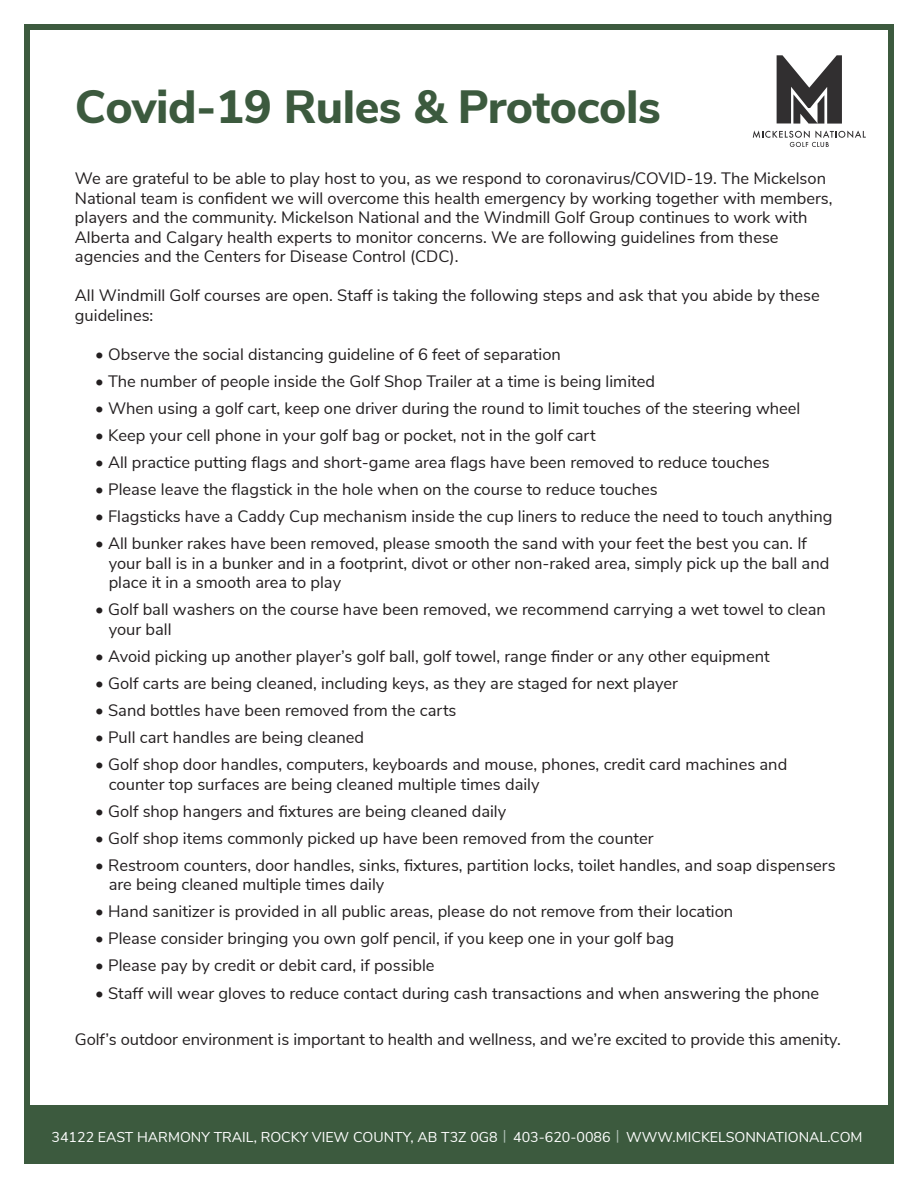
<style>
.page{position:relative;width:918px;height:1188px;background:#fff}
.page>*{position:absolute;margin:0;border:0;box-sizing:border-box;transform-origin:0 0}
.Rules_-_Title{font:800 46.5px "Nunito Sans";letter-spacing:-.01em;color:#3c5a3e}
.Rules_-_Paragraphs{font:16.5px/19.5px "Nunito Sans";color:#231f20}
.Contact{font:14.25px "Nunito Sans";color:#fff}
.s1{color:#afc1b6}
</style>
<div class="page">
<div style="left:28px;top:1106px;width:864px;height:58px;background:#3c5a3e"></div>
<svg style="left:753px;top:130px;width:113px;height:17px"></svg>
<svg style="left:777px;top:55px;width:65px;height:69px"></svg>
<div style="left:24px;top:24px;width:870px;height:1140px;border:6px solid #3c5a3e"></div>
<p class="Rules_-_Title" style="left:75px;top:73px;width:587px">Covid-19 Rules &amp; Protocols</p>
<p class="Rules_-_Paragraphs" style="left:75px;top:168px;width:759px">We are grateful to be able to play host to you, as we respond to coronavirus/COVID-19. The Mickelson National team is confident we will overcome this health emergency by working together with members, players and the community. Mickelson National and the Windmill Golf Group continues to work with Alberta and Calgary health experts to monitor concerns. We are following guidelines from these agencies and the Centers for Disease Control (CDC).</p>
<p class="Rules_-_Paragraphs" style="left:75px;top:285px;width:746px">All Windmill Golf courses are open. Staff is taking the following steps and ask that you abide by these guidelines:</p>
<p class="Rules_-_Paragraphs" style="left:95px;top:343px;width:467px">• Observe the social distancing guideline of 6 feet of separation</p>
<p class="Rules_-_Paragraphs" style="left:95px;top:370px;width:561px">• The number of people inside the Golf Shop Trailer at a time is being limited</p>
<p class="Rules_-_Paragraphs" style="left:95px;top:397px;width:707px">• When using a golf cart, keep one driver during the round to limit touches of the steering wheel</p>
<p class="Rules_-_Paragraphs" style="left:95px;top:424px;width:502px">• Keep your cell phone in your golf bag or pocket, not in the golf cart</p>
<p class="Rules_-_Paragraphs" style="left:95px;top:452px;width:676px">• All practice putting flags and short-game area flags have been removed to reduce touches</p>
<p class="Rules_-_Paragraphs" style="left:95px;top:479px;width:564px">• Please leave the flagstick in the hole when on the course to reduce touches</p>
<p class="Rules_-_Paragraphs" style="left:95px;top:506px;width:739px">• Flagsticks have a Caddy Cup mechanism inside the cup liners to reduce the need to touch anything</p>
<p class="Rules_-_Paragraphs" style="left:109px;top:533px;width:722px;text-indent:-14px">• All bunker rakes have been removed, please smooth the sand with your feet the best you can. If your ball is in a bunker and in a footprint, divot or other non-raked area, simply pick up the ball and place it in a smooth area to play</p>
<p class="Rules_-_Paragraphs" style="left:109px;top:599px;width:719px;text-indent:-14px">• Golf ball washers on the course have been removed, we recommend carrying a wet towel to clean your ball</p>
<p class="Rules_-_Paragraphs" style="left:95px;top:645px;width:676px">• Avoid picking up another player’s golf ball, golf towel, range finder or any other equipment</p>
<p class="Rules_-_Paragraphs" style="left:95px;top:672px;width:584px">• Golf carts are being cleaned, including keys, as they are staged for next player</p>
<p class="Rules_-_Paragraphs" style="left:95px;top:699px;width:363px">• Sand bottles have been removed from the carts</p>
<p class="Rules_-_Paragraphs" style="left:95px;top:727px;width:271px">• Pull cart handles are being cleaned</p>
<p class="Rules_-_Paragraphs" style="left:109px;top:754px;width:680px;text-indent:-14px">• Golf shop door handles, computers, keyboards and mouse, phones, credit card machines and counter top surfaces are being cleaned multiple times daily</p>
<p class="Rules_-_Paragraphs" style="left:95px;top:800px;width:413px">• Golf shop hangers and fixtures are being cleaned daily</p>
<p class="Rules_-_Paragraphs" style="left:95px;top:827px;width:560px">• Golf shop items commonly picked up have been removed from the counter</p>
<p class="Rules_-_Paragraphs" style="left:109px;top:854px;width:728px;text-indent:-14px">• Restroom counters, door handles, sinks, fixtures, partition locks, toilet handles, and soap dispensers are being cleaned multiple times daily</p>
<p class="Rules_-_Paragraphs" style="left:95px;top:901px;width:640px">• Hand sanitizer is provided in all public areas, please do not remove from their location</p>
<p class="Rules_-_Paragraphs" style="left:95px;top:928px;width:580px">• Please consider bringing you own golf pencil, if you keep one in your golf bag</p>
<p class="Rules_-_Paragraphs" style="left:95px;top:955px;width:341px">• Please pay by credit or debit card, if possible</p>
<p class="Rules_-_Paragraphs" style="left:95px;top:982px;width:726px">• Staff will wear gloves to reduce contact during cash transactions and when answering the phone</p>
<p class="Rules_-_Paragraphs" style="left:75px;top:1029px;width:767px">Golf’s outdoor environment is important to health and wellness, and we’re excited to provide this amenity.</p>
<p class="Contact" style="left:52px;top:1127px;width:813px">34122 EAST HARMONY TRAIL, ROCKY VIEW COUNTY, AB T3Z 0G8 <span class="s1">|</span> 403-620-0086 <span class="s1">|</span> WWW.MICKELSONNATIONAL.COM</p>
</div>
